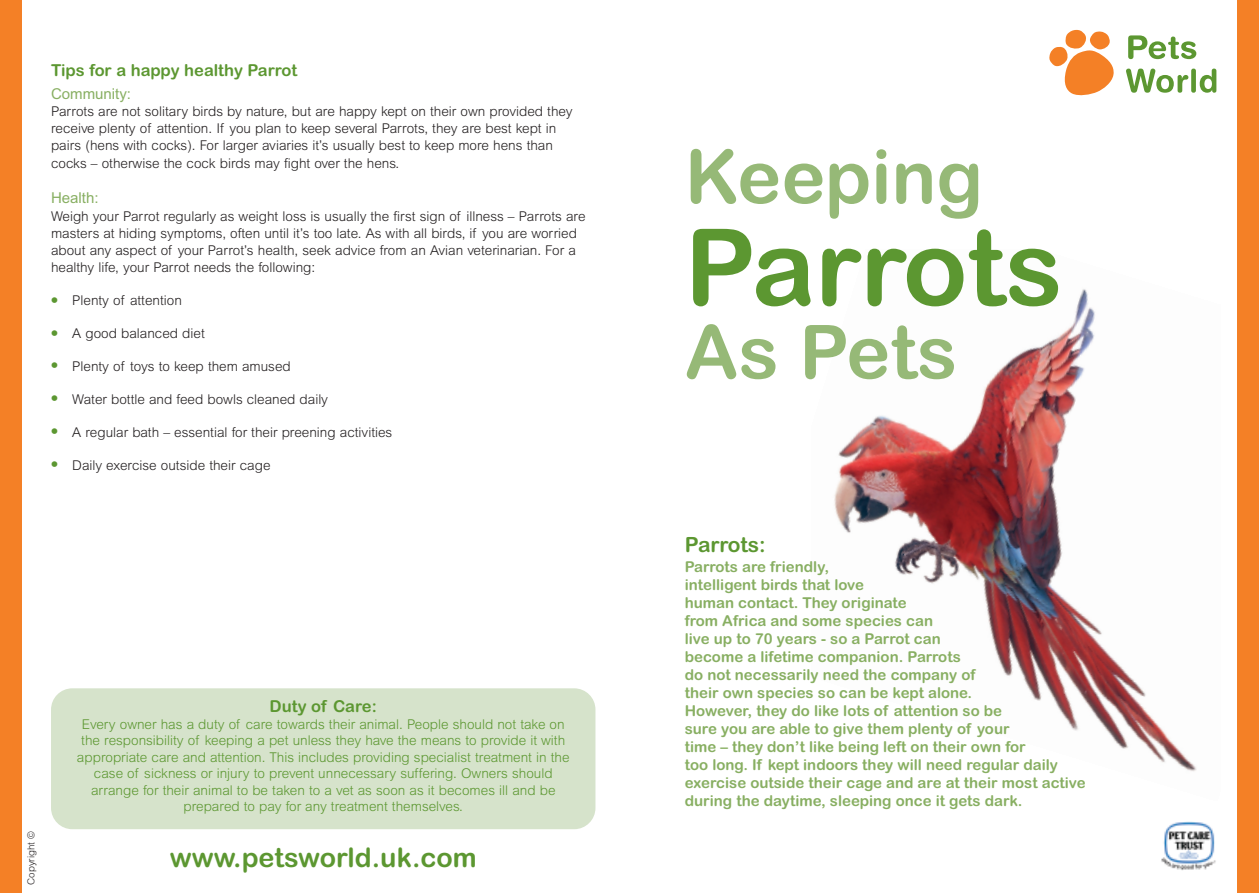
<style>
.page{position:relative;width:1259px;height:893px;background:#fff}
.page>*{position:absolute;margin:0;border:0;box-sizing:border-box;transform-origin:0 0}
.t1{font:106.5px "Arial Rounded MT Bold";letter-spacing:-.005em;color:#5c9731}
.t2{font:74.55px "Arial Rounded MT Bold";color:#96b977}
.t3{font:27px "Arial Rounded MT Bold";color:#5c9731}
.t4{font:21px "Arial Rounded MT Bold";letter-spacing:-.005em;color:#5c9731}
.t5{font:16.5px "Arial Rounded MT Bold";color:#5c9731}
.t6{font:15px/18px "Arial Rounded MT Bold";color:#88af62}
.t7{font:15px "Arial";color:#88af62}
.t8{font:300 13.5px/17.2px "Arial";color:#231f20}
.t9{font:300 13.5px/16.5px "Arial";color:#5c9731;text-align:center}
.t10{font:300 9.75px "Arial";color:#231f20}
.s1{font-weight:700;font-size:19.5px;color:#5c9731}
</style>
<div class="page">
<img style="left:834px;top:289px;width:363px;height:482px">
<svg style="left:1049px;top:30px;width:65px;height:65px"></svg>
<svg style="left:1128px;top:35px;width:68px;height:24px"></svg>
<svg style="left:1126px;top:69px;width:62px;height:24px"></svg>
<div style="left:1191px;top:69px;width:5px;height:24px;background:#5c9731;border-radius:2px"></div>
<svg style="left:1199px;top:69px;width:17px;height:24px"></svg>
<div style="left:51px;top:688px;width:544px;height:141px;background:#d6e3cb;border-radius:21px"></div>
<img style="left:1161px;top:821px;width:55px;height:49px">
<div style="left:1237px;top:0;width:22px;height:893px;background:#f48026"></div>
<div style="left:0;top:0;width:21px;height:893px;background:#f48026"></div>
<p class="t5" style="left:51px;top:60px;width:248px">Tips for a happy healthy Parrot</p>
<p class="t7" style="left:51px;top:88px;width:82px">Community:</p>
<p class="t8" style="left:51px;top:104px;width:523px">Parrots are not solitary birds by nature, but are happy kept on their own provided they receive plenty of attention. If you plan to keep several Parrots, they are best kept in pairs (hens with cocks). For larger aviaries it’s usually best to keep more hens than cocks – otherwise the cock birds may fight over the hens.</p>
<p class="t7" style="left:51px;top:193px;width:49px">Health:</p>
<p class="t8" style="left:51px;top:208px;width:536px">Weigh your Parrot regularly as weight loss is usually the first sign of illness – Parrots are masters at hiding symptoms, often until it’s too late. As with all birds, if you are worried about any aspect of your Parrot’s health, seek advice from an Avian veterinarian. For a healthy life, your Parrot needs the following:</p>
<p class="t8" style="left:51px;top:293px;width:132px"><span class="s1">•</span> Plenty of attention</p>
<p class="t8" style="left:51px;top:326px;width:155px"><span class="s1">•</span> A good balanced diet</p>
<p class="t8" style="left:51px;top:359px;width:241px"><span class="s1">•</span> Plenty of toys to keep them amused</p>
<p class="t8" style="left:51px;top:392px;width:278px"><span class="s1">•</span> Water bottle and feed bowls cleaned daily</p>
<p class="t8" style="left:51px;top:425px;width:343px"><span class="s1">•</span> A regular bath – essential for their preening activities</p>
<p class="t8" style="left:51px;top:457px;width:221px"><span class="s1">•</span> Daily exercise outside their cage</p>
<p class="t10" style="left:28px;top:884px;width:55px;rotate:-90deg">Copyright ©</p>
<p class="t5" style="left:270px;top:697px;width:109px">Duty of Care:</p>
<p class="t9" style="left:77px;top:717px;width:494px">Every owner has a duty of care towards their animal. People should not take on the responsibility of keeping a pet unless they have the means to provide it with appropriate care and attention. This includes providing specialist treatment in the case of sickness or injury to prevent unnecessary suffering. Owners should arrange for their animal to be taken to a vet as soon as it becomes ill and be prepared to pay for any treatment themselves.</p>
<h3 class="t3" style="left:170px;top:842px;width:308px">www.petsworld.uk.com</h3>
<h2 class="t2" style="left:685px;top:134px;width:300px">Keeping</h2>
<h1 class="t1" style="left:685px;top:206px;width:379px">Parrots</h1>
<h2 class="t2" style="left:685px;top:309px;width:274px">As Pets</h2>
<h3 class="t4" style="left:685px;top:533px;width:83px">Parrots:</h3>
<p class="t6" style="left:685px;top:558px;width:402px">Parrots are friendly,<br>intelligent birds that love<br>human contact. They originate<br>from Africa and some species can<br>live up to 70 years - so a Parrot can<br>become a lifetime companion. Parrots<br>do not necessarily need the company of<br>their own species so can be kept alone.<br>However, they do like lots of attention so be<br>sure you are able to give them plenty of your<br>time – they don’t like being left on their own for<br>too long. If kept indoors they will need regular daily exercise outside their cage and are at their most active during the daytime, sleeping once it gets dark.</p>
</div>
